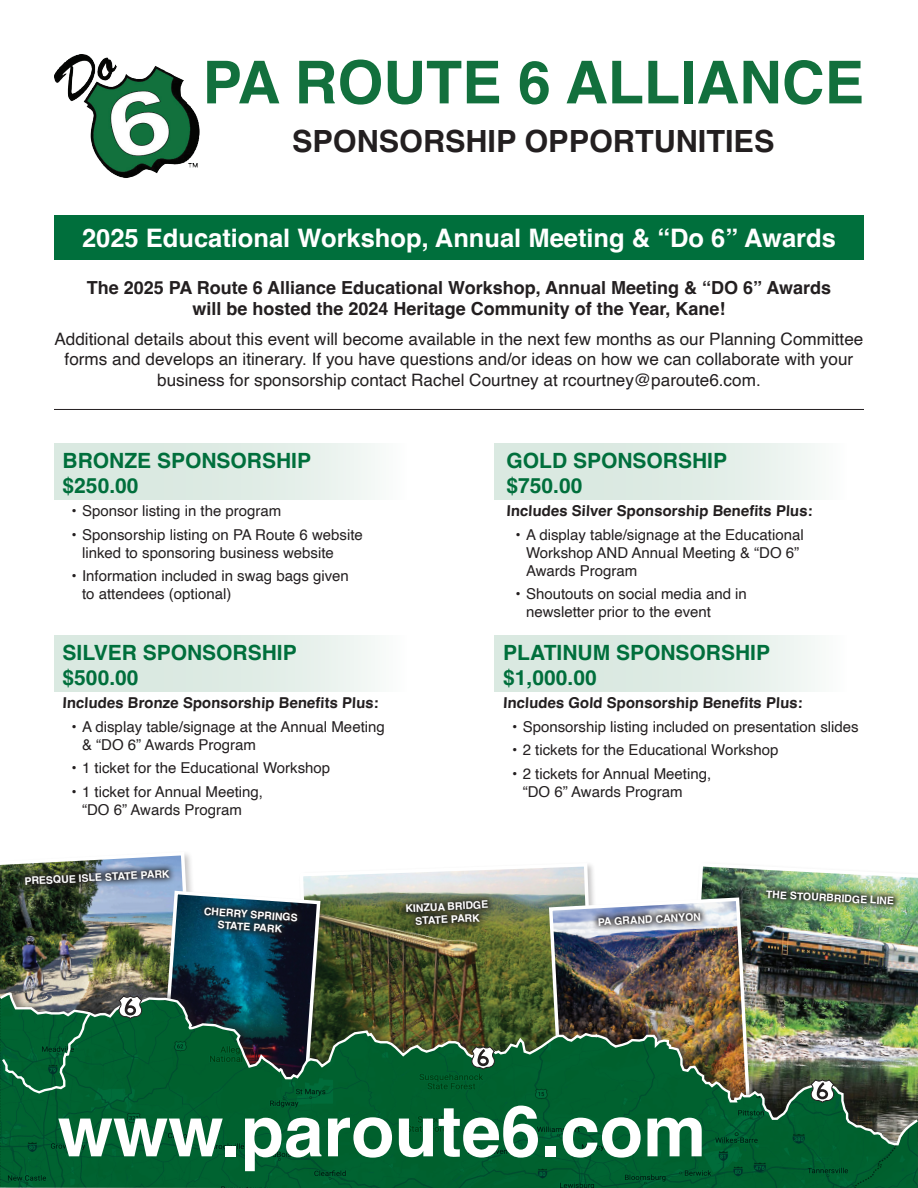
<style>
.page{position:relative;width:918px;height:1188px;background:#fff}
.page>*{position:absolute;margin:0;border:0;box-sizing:border-box;transform-origin:0 0}
.t1{font:700 70.95px "Helvetica";color:#fff}
.t2{font:700 59.1px "Helvetica";color:#12703d}
.t3{font:700 30.6px "Helvetica";color:#231f20}
.t4{font:700 25.5px "Helvetica";color:#fff}
.t5{font:700 21px/25.2px "Helvetica";color:#006f3c}
.t6{font:700 18px/21.6px "Helvetica";color:#231f20;text-align:center}
.t7{font:17.1px/20.5px "Helvetica";color:#231f20;text-align:center}
.t8{font:15px/18px "Helvetica";color:#231f20}
.t9{font:700 15px "Helvetica";color:#231f20}
.t10{font:700 10.5px/12.6px "Helvetica";color:#fff;text-align:center}
</style>
<div class="page">
<img style="left:322px;top:864px;width:272px;height:121px">
<img style="left:701px;top:866px;width:217px;height:119px">
<img style="left:547px;top:896px;width:205px;height:89px">
<svg style="left:399px;top:893px;width:96px;height:39px;background:#4f5638"></svg>
<svg style="left:591px;top:906px;width:116px;height:27px;background:#9196a5"></svg>
<img style="left:0;top:1147px;width:918px;height:41px">
<img style="left:0;top:991px;width:918px;height:156px">
<svg style="left:471px;top:1046px;width:24px;height:24px"></svg>
<svg style="left:810px;top:1079px;width:24px;height:24px"></svg>
<img style="left:0;top:853px;width:322px;height:242px">
<img style="left:760px;top:884px;width:141px;height:28px">
<svg style="left:71px;top:58px;width:129px;height:120px"></svg>
<img style="left:54px;top:54px;width:54px;height:47px">
<div style="left:54px;top:444px;width:352px;height:56px;background:linear-gradient(to right,#d2e5db,#f2f7f4)"></div>
<div style="left:54px;top:636px;width:352px;height:56px;background:linear-gradient(to right,#d2e5db,#f2f7f4)"></div>
<div style="left:494px;top:444px;width:352px;height:56px;background:linear-gradient(to right,#d3e5db,#f2f7f4)"></div>
<div style="left:494px;top:636px;width:352px;height:56px;background:linear-gradient(to right,#d3e5db,#f2f7f4)"></div>
<div style="left:54px;top:215px;width:810px;height:45px;background:#006f3c"></div>
<hr style="left:54px;top:409px;width:810px;height:1px;background:#231f20">
<p class="t2" style="left:202px;top:47px;width:663px">PA ROUTE 6 ALLIANCE</p>
<p class="t3" style="left:292px;top:123px;width:484px">SPONSORSHIP OPPORTUNITIES</p>
<p class="t4" style="left:82px;top:222px;width:755px">2025 Educational Workshop, Annual Meeting &amp; “Do 6” Awards</p>
<p class="t6" style="left:87px;top:279px;width:746px">The 2025 PA Route 6 Alliance Educational Workshop, Annual Meeting &amp; “DO 6” Awards will be hosted the 2024 Heritage Community of the Year, Kane!</p>
<p class="t7" style="left:55px;top:329px;width:810px">Additional details about this event will become available in the next few months as our Planning Committee forms and develops an itinerary. If you have questions and/or ideas on how we can collaborate with your business for sponsorship contact Rachel Courtney at rcourtney@paroute6.com.</p>
<p class="t5" style="left:63px;top:450px;width:250px">BRONZE SPONSORSHIP $250.00</p>
<p class="t8" style="left:72px;top:502px;width:211px">• Sponsor listing in the program</p>
<p class="t8" style="left:82px;top:526px;width:282px;text-indent:-10px">• Sponsorship listing on PA Route 6 website linked to sponsoring business website</p>
<p class="t8" style="left:82px;top:567px;width:268px;text-indent:-10px">• Information included in swag bags given to attendees (optional)</p>
<p class="t5" style="left:63px;top:642px;width:236px">SILVER SPONSORSHIP $500.00</p>
<p class="t9" style="left:63px;top:694px;width:319px">Includes Bronze Sponsorship Benefits Plus:</p>
<p class="t8" style="left:82px;top:718px;width:304px;text-indent:-10px">• A display table/signage at the Annual Meeting &amp; “DO 6” Awards Program</p>
<p class="t8" style="left:72px;top:759px;width:260px">• 1 ticket for the Educational Workshop</p>
<p class="t8" style="left:82px;top:783px;width:182px;text-indent:-10px">• 1 ticket for Annual Meeting, “DO 6” Awards Program</p>
<p class="t10" style="left:24px;top:876px;width:147px;rotate:-3deg">PRESQUE ISLE STATE PARK</p>
<p class="t5" style="left:507px;top:450px;width:222px">GOLD SPONSORSHIP $750.00</p>
<p class="t9" style="left:507px;top:502px;width:309px">Includes Silver Sponsorship Benefits Plus:</p>
<p class="t8" style="left:526px;top:526px;width:279px;text-indent:-10px">• A display table/signage at the Educational<br>Workshop AND Annual Meeting &amp; “DO 6”<br>Awards Program</p>
<p class="t8" style="left:526px;top:585px;width:222px;text-indent:-10px">• Shoutouts on social media and in newsletter prior to the event</p>
<p class="t5" style="left:503px;top:642px;width:268px">PLATINUM SPONSORSHIP $1,000.00</p>
<p class="t9" style="left:503px;top:694px;width:302px">Includes Gold Sponsorship Benefits Plus:</p>
<p class="t8" style="left:512px;top:718px;width:348px">• Sponsorship listing included on presentation slides</p>
<p class="t8" style="left:512px;top:741px;width:268px">• 2 tickets for the Educational Workshop</p>
<p class="t8" style="left:523px;top:765px;width:190px;text-indent:-10px">• 2 tickets for Annual Meeting, “DO 6” Awards Program</p>
<p class="t10" style="left:405px;top:904px;width:84px;rotate:-3deg">KINZUA BRIDGE<br>STATE PARK</p>
<p class="t10" style="left:204px;top:906px;width:95px;rotate:4deg">CHERRY SPRINGS<br>STATE PARK</p>
<p class="t10" style="left:598px;top:917px;width:105px;rotate:-3deg">PA GRAND CANYON</p>
<p class="t10" style="left:766px;top:889px;width:130px;rotate:3deg">THE STOURBRIDGE LINE</p>
<p class="t1" style="left:58px;top:1088px;width:650px">www.paroute6.com</p>
</div>
